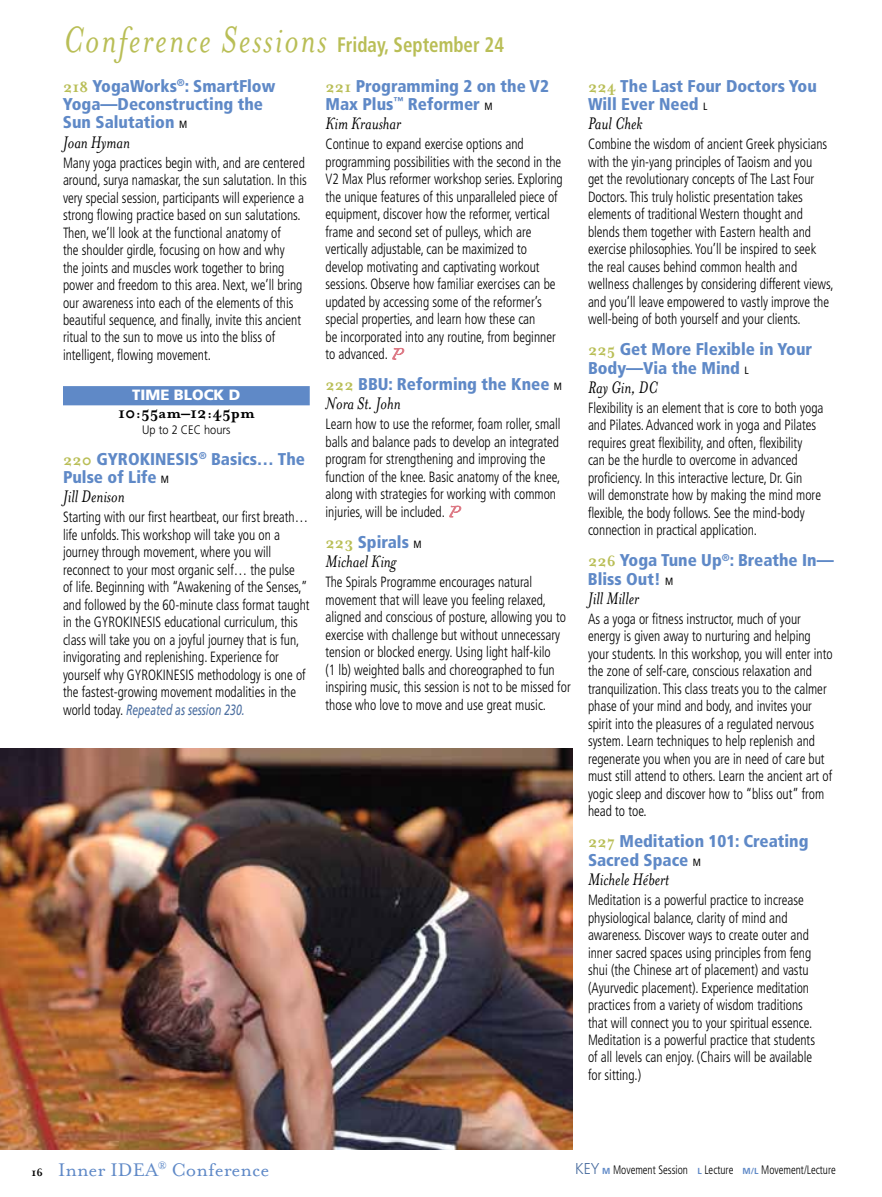
<style>
.page{position:relative;width:882px;height:1197px;background:#fff}
.page>*{position:absolute;margin:0;border:0;box-sizing:border-box;transform-origin:0 0}
.t1{font:italic 42px "Mrs Eaves";letter-spacing:.05em;color:#b9be56;scale:.9 1}
.t2{font:21px "Mrs Eaves Roman";color:#5f89c7}
.t3{font:italic 19.25px "Mrs Eaves";color:#000;scale:.9 1}
.t4{font:700 17.5px "Mrs Eaves";color:#000}
.t5{font:900 condensed 17.15px/18.4px "Frutiger";color:#5f89c7}
.t6{font:300 condensed 14.88px/17.5px "Frutiger";color:#000;scale:.9 1}
.t7{font:900 14.88px "Frutiger";color:#fff}
.t8{font:300 condensed 12.25px "Frutiger";color:#000;scale:.9 1}
.t9{font:300 12.25px "Frutiger";color:#000;scale:.9 1}
.s1{font-family:"Frutiger";font-weight:700;font-style:normal;font-stretch:condensed;font-size:21px}
.s2{font-family:"Mrs Eaves";font-weight:700;font-stretch:normal;color:#b9be56}
.s3{font-weight:400;font-size:10.5px;color:#000}
.s4{font-weight:400;font-style:italic;font-stretch:normal;color:#4b6ea0}
.s5{font-family:"Zapfino";font-weight:400;font-stretch:normal;font-size:9.62px;color:#dd7884}
.s6{font-family:"Mrs Eaves";font-weight:700;font-size:12.25px;color:#000}
.s7{font-stretch:normal;font-size:15.75px;color:#4b6ea0}
.s8{font-weight:700;font-stretch:normal;font-size:8.75px;color:#5f89c7}
</style>
<div class="page">
<div style="left:63px;top:386px;width:247px;height:19px;background:#5f89c7"></div>
<svg style="left:392px;top:348px;width:12px;height:12px"></svg>
<svg style="left:449px;top:506px;width:12px;height:11px"></svg>
<img style="left:0;top:749px;width:572px;height:401px">
<h1 class="t1" style="left:63px;top:17px;width:492px">Conference Sessions <span class="s1">Friday, September 24</span></h1>
<p class="t5" style="left:63px;top:76px;width:214px"><span class="s2">218</span> YogaWorks<sup>®</sup>: SmartFlow<br>Yoga—Deconstructing the<br>Sun Salutation <span class="s3">M</span></p>
<p class="t3" style="left:63px;top:131px;width:76px">Joan Hyman</p>
<p class="t6" style="left:63px;top:154px;width:273px">Many yoga practices begin with, and are centered around, surya namaskar, the sun salutation. In this very special session, participants will experience a strong flowing practice based on sun salutations.<br>Then, we’ll look at the functional anatomy of<br>the shoulder girdle, focusing on how and why<br>the joints and muscles work together to bring power and freedom to this area. Next, we’ll bring our awareness into each of the elements of this beautiful sequence, and finally, invite this ancient ritual to the sun to move us into the bliss of intelligent, flowing movement.</p>
<p class="t7" style="left:132px;top:386px;width:108px">TIME BLOCK D</p>
<p class="t4" style="left:118px;top:403px;width:138px">10:55am–12:45pm</p>
<p class="t9" style="left:142px;top:422px;width:100px">Up to 2 CEC hours</p>
<p class="t5" style="left:63px;top:449px;width:244px"><span class="s2">220</span> GYROKINESIS<sup>®</sup> Basics… The<br>Pulse of Life <span class="s3">M</span></p>
<p class="t3" style="left:63px;top:486px;width:70px">Jill Denison</p>
<p class="t6" style="left:63px;top:509px;width:276px">Starting with our first heartbeat, our first breath… life unfolds. This workshop will take you on a journey through movement, where you will reconnect to your most organic self… the pulse<br>of life. Beginning with “Awakening of the Senses,” and followed by the 60-minute class format taught in the GYROKINESIS educational curriculum, this class will take you on a joyful journey that is fun, invigorating and replenishing. Experience for yourself why GYROKINESIS methodology is one of the fastest-growing movement modalities in the world today. <span class="s4">Repeated as session 230.</span></p>
<p class="t5" style="left:326px;top:76px;width:225px"><span class="s2">221</span> Programming 2 on the V2<br>Max Plus<sup>™</sup> Reformer <span class="s3">M</span></p>
<p class="t3" style="left:326px;top:113px;width:86px">Kim Kraushar</p>
<p class="t6" style="left:326px;top:136px;width:265px">Continue to expand exercise options and programming possibilities with the second in the V2 Max Plus reformer workshop series. Exploring the unique features of this unparalleled piece of equipment, discover how the reformer, vertical frame and second set of pulleys, which are vertically adjustable, can be maximized to develop motivating and captivating workout sessions. Observe how familiar exercises can be updated by accessing some of the reformer’s special properties, and learn how these can<br>be incorporated into any routine, from beginner to advanced. <span class="s5">P</span></p>
<p class="t5" style="left:326px;top:375px;width:238px"><span class="s2">222</span> BBU: Reforming the Knee <span class="s3">M</span></p>
<p class="t3" style="left:326px;top:393px;width:85px">Nora St. John</p>
<p class="t6" style="left:326px;top:416px;width:263px">Learn how to use the reformer, foam roller, small balls and balance pads to develop an integrated program for strengthening and improving the function of the knee. Basic anatomy of the knee, along with strategies for working with common injuries, will be included. <span class="s5">P</span></p>
<p class="t5" style="left:326px;top:533px;width:98px"><span class="s2">223</span> Spirals <span class="s3">M</span></p>
<p class="t3" style="left:326px;top:551px;width:80px">Michael King</p>
<p class="t6" style="left:326px;top:574px;width:274px">The Spirals Programme encourages natural movement that will leave you feeling relaxed, aligned and conscious of posture, allowing you to exercise with challenge but without unnecessary tension or blocked energy. Using light half-kilo<br>(1 lb) weighted balls and choreographed to fun inspiring music, this session is not to be missed for those who love to move and use great music.</p>
<p class="t5" style="left:588px;top:76px;width:230px"><span class="s2">224</span> The Last Four Doctors You<br>Will Ever Need <span class="s3">L</span></p>
<p class="t3" style="left:588px;top:113px;width:62px">Paul Chek</p>
<p class="t6" style="left:588px;top:136px;width:274px">Combine the wisdom of ancient Greek physicians with the yin-yang principles of Taoism and you<br>get the revolutionary concepts of The Last Four Doctors. This truly holistic presentation takes elements of traditional Western thought and blends them together with Eastern health and exercise philosophies. You’ll be inspired to seek the real causes behind common health and wellness challenges by considering different views, and you’ll leave empowered to vastly improve the well-being of both yourself and your clients.</p>
<p class="t5" style="left:588px;top:340px;width:226px"><span class="s2">225</span> Get More Flexible in Your<br>Body—Via the Mind <span class="s3">L</span></p>
<p class="t3" style="left:588px;top:377px;width:79px">Ray Gin, DC</p>
<p class="t6" style="left:588px;top:399px;width:263px">Flexibility is an element that is core to both yoga and Pilates. Advanced work in yoga and Pilates requires great flexibility, and often, flexibility<br>can be the hurdle to overcome in advanced proficiency. In this interactive lecture, Dr. Gin<br>will demonstrate how by making the mind more flexible, the body follows. See the mind-body connection in practical application.</p>
<p class="t5" style="left:588px;top:551px;width:247px"><span class="s2">226</span> Yoga Tune Up<sup>®</sup>: Breathe In—<br>Bliss Out! <span class="s3">M</span></p>
<p class="t3" style="left:588px;top:588px;width:58px">Jill Miller</p>
<p class="t6" style="left:588px;top:610px;width:273px">As a yoga or fitness instructor, much of your energy is given away to nurturing and helping your students. In this workshop, you will enter into the zone of self-care, conscious relaxation and tranquilization. This class treats you to the calmer phase of your mind and body, and invites your spirit into the pleasures of a regulated nervous system. Learn techniques to help replenish and regenerate you when you are in need of care but must still attend to others. Learn the ancient art of yogic sleep and discover how to “bliss out” from head to toe.</p>
<p class="t5" style="left:588px;top:832px;width:222px"><span class="s2">227</span> Meditation 101: Creating<br>Sacred Space <span class="s3">M</span></p>
<p class="t3" style="left:588px;top:869px;width:92px">Michele Hébert</p>
<p class="t6" style="left:588px;top:891px;width:254px">Meditation is a powerful practice to increase physiological balance, clarity of mind and awareness. Discover ways to create outer and inner sacred spaces using principles from feng shui (the Chinese art of placement) and vastu (Ayurvedic placement). Experience meditation practices from a variety of wisdom traditions that will connect you to your spiritual essence.<br>Meditation is a powerful practice that students of all levels can enjoy. (Chairs will be available for sitting.)</p>
<h2 class="t2" style="left:32px;top:1158px;width:239px"><span class="s6">16</span> Inner IDEA<sup>®</sup> Conference</h2>
<p class="t8" style="left:575px;top:1163px;width:291px"><span class="s7">KEY</span> <span class="s8">M</span> Movement Session <span class="s8">L</span> Lecture <span class="s8">M/L</span> Movement/Lecture</p>
</div>
